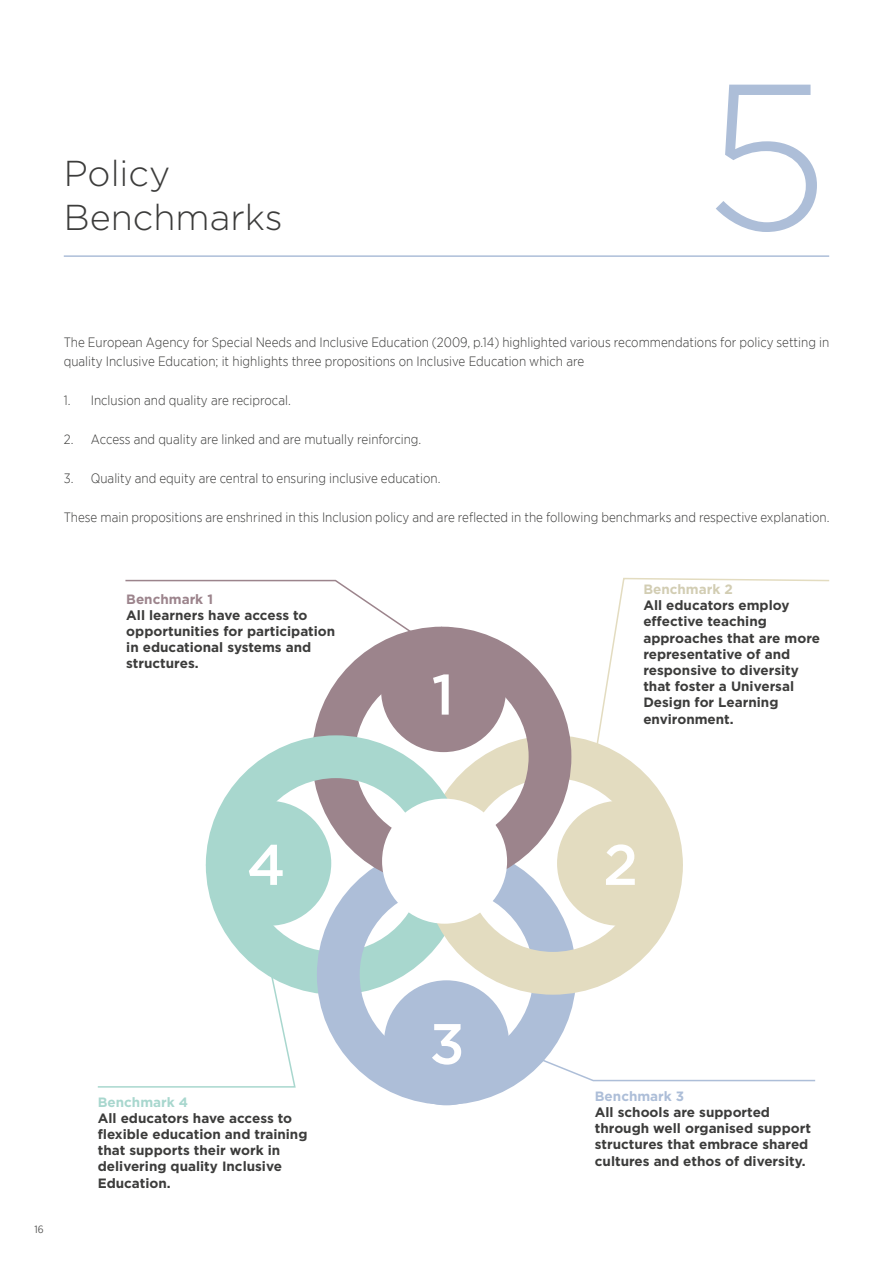
<style>
.page{position:relative;width:893px;height:1263px;background:#fff}
.page>*{position:absolute;margin:0;border:0;box-sizing:border-box;transform-origin:0 0}
.t1{font:300 207px "Gotham";color:#adbed8}
.t2{font:500 57px "Gotham";color:#fff}
.t3{font:300 36px/43.2px "Gotham";color:#3c3c3b}
.t4{font:300 13.5px/19.5px "Gotham Narrow";color:#3c3c3b}
.t5{font:700 13.5px/16.2px "Gotham";color:#3c3c3b}
.t6{font:700 13.5px "Gotham";color:#9c848c}
.t7{font:700 13.5px "Gotham";color:#d2cdb3}
.t8{font:700 13.5px "Gotham";color:#a8d7ce}
.t9{font:700 13.5px "Gotham";color:#adbed8}
.t10{font:10.5px "Gotham Narrow";color:#575756}
</style>
<div class="page">
<hr style="left:64px;top:255px;width:765px;height:2px;background:#adbed8">
<svg style="left:97px;top:577px;width:733px;height:528px"></svg>
<h3 class="t3" style="left:64px;top:151px;width:221px">Policy<br>Benchmarks</h3>
<h1 class="t1" style="left:704px;top:25px;width:127px">5</h1>
<p class="t4" style="left:64px;top:332px;width:767px">The European Agency for Special Needs and Inclusive Education (2009, p.14) highlighted various recommendations for policy setting in quality Inclusive Education; it highlights three propositions on Inclusive Education which are</p>
<p class="t4" style="left:64px;top:390px;width:229px">1. Inclusion and quality are reciprocal.</p>
<p class="t4" style="left:64px;top:429px;width:359px">2. Access and quality are linked and are mutually reinforcing.</p>
<p class="t4" style="left:64px;top:468px;width:378px">3. Quality and equity are central to ensuring inclusive education.</p>
<p class="t4" style="left:64px;top:507px;width:767px">These main propositions are enshrined in this Inclusion policy and are reflected in the following benchmarks and respective explanation.</p>
<p class="t6" style="left:126px;top:590px;width:88px">Benchmark 1</p>
<p class="t5" style="left:126px;top:607px;width:211px">All learners have access to opportunities for participation in educational systems and structures.</p>
<h2 class="t2" style="left:432px;top:657px;width:24px">1</h2>
<p class="t7" style="left:643px;top:580px;width:91px">Benchmark 2</p>
<p class="t5" style="left:643px;top:597px;width:178px">All educators employ effective teaching approaches that are more representative of and responsive to diversity that foster a Universal<br>Design for Learning environment.</p>
<h2 class="t2" style="left:247px;top:827px;width:40px">4</h2>
<h2 class="t2" style="left:603px;top:827px;width:36px">2</h2>
<p class="t10" style="left:34px;top:1223px;width:11px">16</p>
<p class="t8" style="left:98px;top:1093px;width:92px">Benchmark 4</p>
<p class="t5" style="left:98px;top:1110px;width:211px">All educators have access to flexible education and training that supports their work in delivering quality Inclusive<br>Education.</p>
<h2 class="t2" style="left:429px;top:1006px;width:37px">3</h2>
<p class="t9" style="left:595px;top:1087px;width:91px">Benchmark 3</p>
<p class="t5" style="left:595px;top:1104px;width:218px">All schools are supported through well organised support structures that embrace shared cultures and ethos of diversity.</p>
</div>
